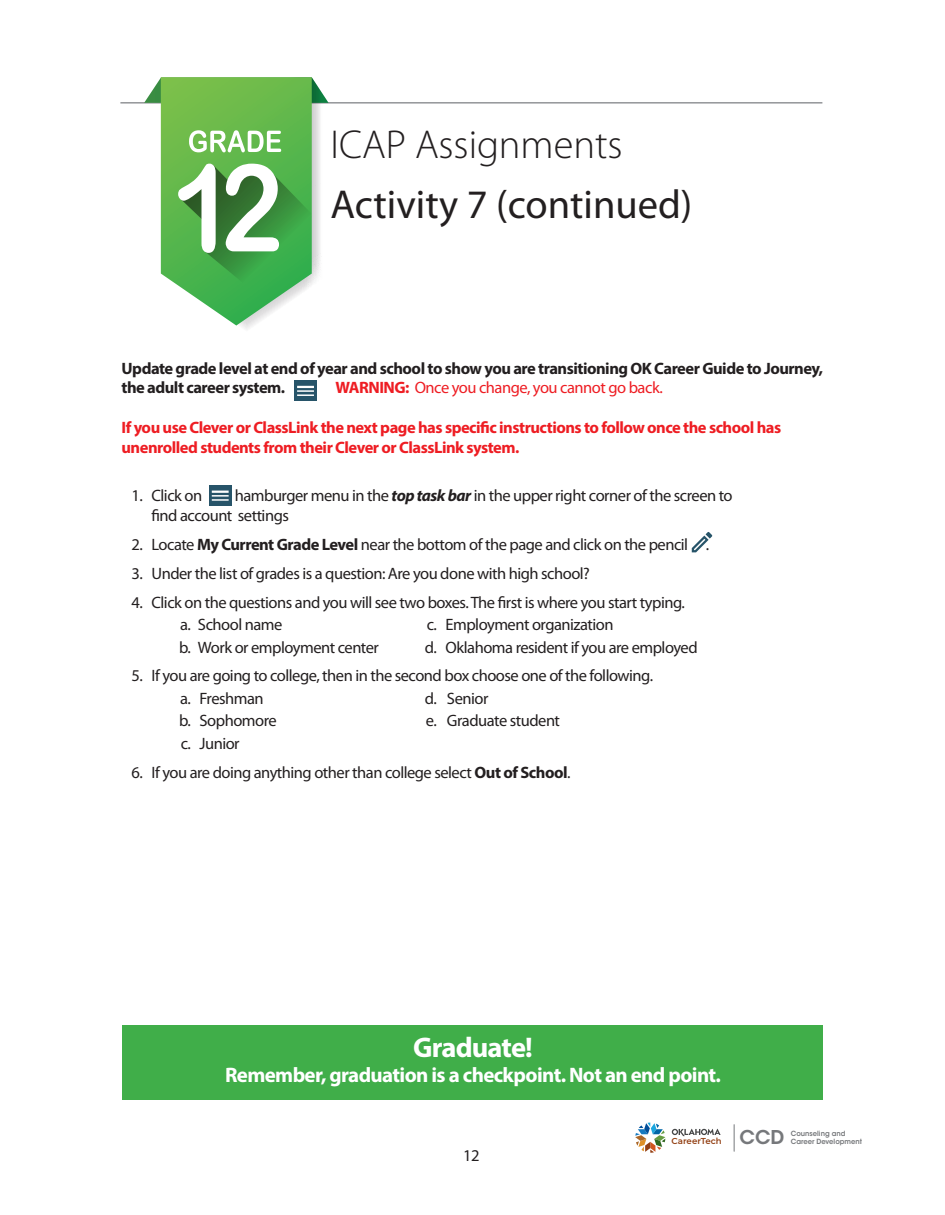
<style>
.page{position:relative;width:945px;height:1215px;background:#fff}
.page>*{position:absolute;margin:0;border:0;box-sizing:border-box;transform-origin:0 0}
.t1{font:40.5px "Myriad Pro";color:#231f20}
.t2{font:300 40.5px "Myriad Pro";color:#231f20}
.t3{font:700 28.5px "Myriad Pro";letter-spacing:-.03em;color:#fff}
.t4{font:700 21px "Myriad Pro";letter-spacing:-.03em;color:#fff}
.t5{font:600 18.9px "ITC Avant Garde Std";color:#76787b}
.t6{font:16.5px "Myriad Pro";letter-spacing:-.03em;color:#231f20}
.t7{font:700 16.5px "Myriad Pro";letter-spacing:-.03em;color:#ee1d23}
.t8{font:700 16.5px/19.8px "Myriad Pro";letter-spacing:-.03em;color:#231f20}
.t9{font:16.5px "Myriad Pro";letter-spacing:-.03em;color:#ee1d23}
.t10{font:600 8.55px "Montserrat";letter-spacing:-.005em;color:#923f13}
.t11{font:600 7.05px "ITC Avant Garde Std";color:#76787b;scale:.96 1}
.s1{font-weight:700}
.s2{font-weight:700;font-style:italic}
</style>
<div class="page">
<svg style="left:734px;top:1125px;width:1px;height:26px"></svg>
<svg style="left:672px;top:1129px;width:49px;height:7px"></svg>
<svg style="left:635px;top:1123px;width:30px;height:30px"></svg>
<hr style="left:120px;top:102px;width:702px;height:2px;background:#939598">
<div style="left:294px;top:381px;width:23px;height:20px;background:#275469"></div>
<svg style="left:297px;top:386px;width:17px;height:10px"></svg>
<div style="left:209px;top:485px;width:22px;height:21px;background:#275469"></div>
<svg style="left:212px;top:491px;width:17px;height:10px"></svg>
<svg style="left:692px;top:532px;width:20px;height:20px"></svg>
<div style="left:122px;top:1026px;width:701px;height:74px;background:#40ae49"></div>
<svg style="left:144px;top:77px;width:185px;height:252px"></svg>
<p class="t2" style="left:331px;top:122px;width:294px">ICAP Assignments</p>
<p class="t1" style="left:331px;top:179px;width:363px">Activity 7 (continued)</p>
<p class="t8" style="left:122px;top:358px;width:703px">Update grade level at end of year and school to show you are transitioning OK Career Guide to Journey, the adult career system.</p>
<p class="t9" style="left:336px;top:378px;width:329px"><span class="s1">WARNING:</span> Once you change, you cannot go back.</p>
<p class="t7" style="left:122px;top:417px;width:661px">If you use Clever or ClassLink the next page has specific instructions to follow once the school has</p>
<p class="t7" style="left:122px;top:437px;width:399px">unenrolled students from their Clever or ClassLink system.</p>
<p class="t6" style="left:132px;top:486px;width:72px">1. Click on</p>
<p class="t6" style="left:235px;top:486px;width:499px">hamburger menu in the <span class="s2">top task bar</span> in the upper right corner of the screen to</p>
<p class="t6" style="left:152px;top:506px;width:139px">find account settings</p>
<p class="t6" style="left:132px;top:534px;width:579px">2. Locate <span class="s1">My Current Grade Level</span> near the bottom of the page and click on the pencil .</p>
<p class="t6" style="left:132px;top:563px;width:460px">3. Under the list of grades is a question: Are you done with high school?</p>
<p class="t6" style="left:132px;top:592px;width:555px">4. Click on the questions and you will see two boxes. The first is where you start typing.</p>
<p class="t6" style="left:180px;top:614px;width:104px">a. School name</p>
<p class="t6" style="left:427px;top:614px;width:188px">c. Employment organization</p>
<p class="t6" style="left:179px;top:637px;width:202px">b. Work or employment center</p>
<p class="t6" style="left:425px;top:637px;width:274px">d. Oklahoma resident if you are employed</p>
<p class="t6" style="left:132px;top:666px;width:523px">5. If you are going to college, then in the second box choose one of the following.</p>
<p class="t6" style="left:180px;top:688px;width:85px">a. Freshman</p>
<p class="t6" style="left:425px;top:688px;width:65px">d. Senior</p>
<p class="t6" style="left:179px;top:711px;width:99px">b. Sophomore</p>
<p class="t6" style="left:426px;top:711px;width:136px">e. Graduate student</p>
<p class="t6" style="left:181px;top:733px;width:60px">c. Junior</p>
<p class="t6" style="left:132px;top:762px;width:441px">6. If you are doing anything other than college select <span class="s1">Out of School</span>.</p>
<p class="t3" style="left:413px;top:1029px;width:121px">Graduate!</p>
<p class="t4" style="left:225px;top:1062px;width:497px">Remember, graduation is a checkpoint. Not an end point.</p>
<p class="t6" style="left:463px;top:1146px;width:18px">12</p>
<p class="t10" style="left:672px;top:1135px;width:52px">CareerTech</p>
<p class="t5" style="left:740px;top:1126px;width:46px">CCD</p>
<p class="t11" style="left:791px;top:1137px;width:76px">Career Development</p>
<p class="t11" style="left:791px;top:1129px;width:58px">Counseling and</p>
</div>
